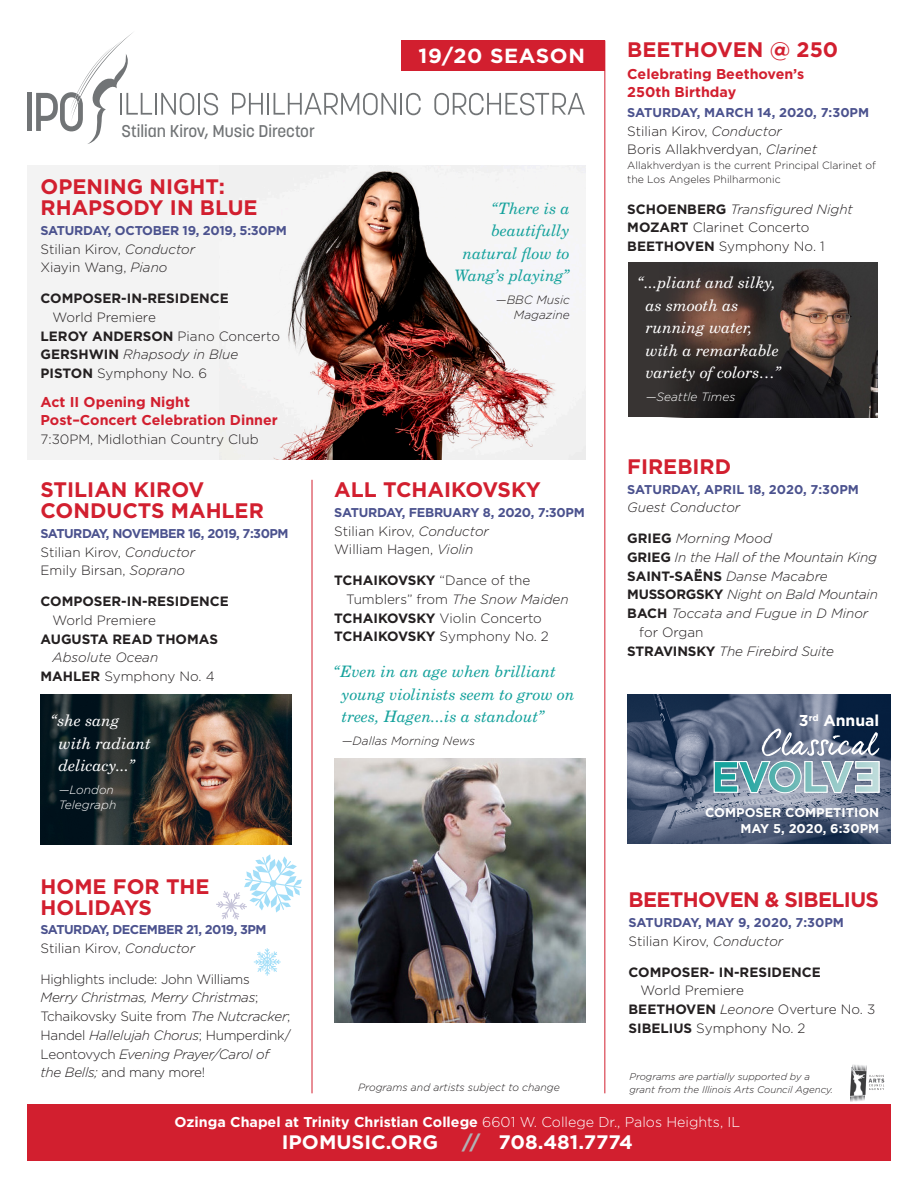
<style>
.page{position:relative;width:918px;height:1188px;background:#fff}
.page>*{position:absolute;margin:0;border:0;box-sizing:border-box;transform-origin:0 0}
.t1{font:700 21px/21px "Gotham";color:#d21f2f}
.t2{font:700 21px "Gotham";letter-spacing:-.03em;color:#d21f2f}
.t3{font:700 20.4px "Gotham";letter-spacing:.03em;color:#fff}
.t4{font:700 19.5px "Gotham";color:#fff}
.t5{font:500 16.8px "Korolev";color:#717476}
.Body{font:italic 15.75px/22.5px "New Century Schlbk";color:#16a29d}
.Body-2{font:italic 15.75px/22.5px "New Century Schlbk";color:#fff}
.Body-3{font:700 15.75px "Gotham";color:#fff}
.t6{font:700 14.25px/18px "Gotham";color:#d21f2f}
.t7{font:700 14.25px "Gotham";color:#fff}
.t8{font:300 13.5px/18.8px "Gotham";color:#231f20}
.t9{font:italic 300 13.5px/18.8px "Gotham";color:#231f20}
.t10{font:300 13.5px/18.8px "Gotham";letter-spacing:-.02em;color:#231f20}
.t11{font:700 13.5px/18.8px "Gotham";color:#231f20}
.t12{font:italic 300 13.5px "Gotham";letter-spacing:-.02em;color:#231f20}
.Body-4{font:700 12.75px "Gotham";color:#4b528e}
.Body-5{font:700 12.75px "Gotham";letter-spacing:-.02em;color:#4b528e}
.Body-6{font:700 12.75px "Gotham";letter-spacing:-.04em;color:#4b528e}
.Body-7{font:700 12.75px "Gotham";color:#fff}
.Body-8{font:italic 300 12px/15px "Gotham";color:#231f20;text-align:right}
.Body-9{font:italic 300 12px/15px "Gotham";color:#fff}
.t13{font:300 10.5px/13.5px "Gotham";color:#231f20}
.t14{font:italic 300 10.5px "Gotham";color:#231f20}
.Body-10{font:italic 300 9.75px/13.5px "Gotham";color:#231f20}
.s1{font-style:italic}
.s2{font-weight:300}
.s3{font-weight:700;font-style:normal}
.s4{font-weight:700}
.s5{font-weight:300;font-style:italic}
.s6{font-style:normal}
.s7{color:#b0b3b6}
</style>
<div class="page">
<div style="left:401px;top:40px;width:204px;height:31px;background:#d21f2f"></div>
<div style="left:27px;top:165px;width:558px;height:295px;background:#f3f3f3"></div>
<img style="left:273px;top:170px;width:283px;height:290px">
<div style="left:629px;top:262px;width:248px;height:155px;background:#383433"></div>
<img style="left:672px;top:269px;width:205px;height:148px">
<img style="left:628px;top:694px;width:263px;height:150px">
<div style="left:27px;top:1105px;width:864px;height:56px;background:#d21f2f"></div>
<svg style="left:714px;top:729px;width:166px;height:64px;background:#7d97a6"></svg>
<hr style="left:155px;top:93px;width:2px;height:22px;background:#717476">
<svg style="left:161px;top:93px;width:33px;height:22px"></svg>
<hr style="left:198px;top:93px;width:2px;height:22px;background:#717476">
<svg style="left:204px;top:93px;width:14px;height:22px"></svg>
<svg style="left:232px;top:93px;width:31px;height:22px"></svg>
<hr style="left:267px;top:93px;width:2px;height:22px;background:#717476">
<svg style="left:274px;top:93px;width:147px;height:22px"></svg>
<svg style="left:434px;top:93px;width:151px;height:22px"></svg>
<div style="left:27px;top:93px;width:5px;height:38px;background:#717476"></div>
<svg style="left:36px;top:32px;width:116px;height:112px"></svg>
<img style="left:41px;top:694px;width:250px;height:150px">
<img style="left:334px;top:759px;width:251px;height:264px">
<hr style="left:312px;top:480px;width:1px;height:613px;background:#d21f2f">
<hr style="left:604px;top:40px;width:1px;height:1053px;background:#d21f2f">
<img style="left:850px;top:1065px;width:35px;height:36px">
<svg style="left:869px;top:1075px;width:15px;height:15px"></svg>
<svg style="left:216px;top:854px;width:86px;height:66px"></svg>
<svg style="left:254px;top:948px;width:27px;height:28px"></svg>
<p class="t3" style="left:419px;top:44px;width:168px">19/20 SEASON</p>
<p class="t5" style="left:122px;top:121px;width:195px">Stilian Kirov, Music Director</p>
<p class="t1" style="left:41px;top:176px;width:186px">OPENING NIGHT:</p>
<p class="t1" style="left:41px;top:197px;width:219px">RHAPSODY IN BLUE</p>
<p class="Body-5" style="left:41px;top:223px;width:248px">SATURDAY, OCTOBER 19, 2019, 5:30PM</p>
<p class="t8" style="left:41px;top:239px;width:156px">Stilian Kirov, <span class="s1">Conductor</span></p>
<p class="t8" style="left:41px;top:258px;width:128px">Xiayin Wang, <span class="s1">Piano</span></p>
<p class="t11" style="left:53px;top:289px;width:178px;text-indent:-12px">COMPOSER-IN-RESIDENCE<br><span class="s2">World Premiere</span></p>
<p class="t11" style="left:41px;top:326px;width:241px">LEROY ANDERSON <span class="s2">Piano Concerto</span></p>
<p class="t9" style="left:41px;top:345px;width:199px"><span class="s3">GERSHWIN</span> Rhapsody in Blue</p>
<p class="t8" style="left:41px;top:364px;width:168px"><span class="s4">PISTON</span> Symphony No. 6</p>
<p class="t6" style="left:41px;top:393px;width:151px">Act II Opening Night</p>
<p class="t6" style="left:41px;top:410px;width:239px">Post–Concert Celebration Dinner</p>
<p class="t8" style="left:41px;top:430px;width:220px">7:30PM, Midlothian Country Club</p>
<p class="t1" style="left:41px;top:479px;width:225px">STILIAN KIROV<br>CONDUCTS MAHLER</p>
<p class="Body-6" style="left:41px;top:526px;width:250px">SATURDAY, NOVEMBER 16, 2019, 7:30PM</p>
<p class="t8" style="left:41px;top:542px;width:156px">Stilian Kirov, <span class="s1">Conductor</span></p>
<p class="t8" style="left:41px;top:561px;width:146px">Emily Birsan, <span class="s1">Soprano</span></p>
<p class="t11" style="left:53px;top:592px;width:178px;text-indent:-12px">COMPOSER-IN-RESIDENCE<br><span class="s2">World Premiere</span></p>
<p class="t11" style="left:53px;top:629px;width:167px;text-indent:-12px">AUGUSTA READ THOMAS<br><span class="s5">Absolute Ocean</span></p>
<p class="t8" style="left:41px;top:667px;width:176px"><span class="s4">MAHLER</span> Symphony No. 4</p>
<p class="Body-2" style="left:59px;top:710px;width:94px;text-indent:-8px">“she sang with radiant delicacy...”</p>
<p class="Body-9" style="left:59px;top:782px;width:59px">—London<br>Telegraph</p>
<p class="Body" style="left:455px;top:197px;width:117px;text-align:right">“There is a beautifully natural flow to<br>Wang’s playing”</p>
<p class="Body-8" style="left:496px;top:292px;width:75px">—BBC Music<br>Magazine</p>
<p class="t1" style="left:334px;top:479px;width:208px">ALL TCHAIKOVSKY</p>
<p class="Body-5" style="left:334px;top:505px;width:252px">SATURDAY, FEBRUARY 8, 2020, 7:30PM</p>
<p class="t8" style="left:334px;top:521px;width:156px">Stilian Kirov, <span class="s1">Conductor</span></p>
<p class="t8" style="left:334px;top:540px;width:141px">William Hagen, <span class="s1">Violin</span></p>
<p class="t8" style="left:346px;top:571px;width:224px;text-indent:-12px"><span class="s4">TCHAIKOVSKY</span> “Dance of the<br>Tumblers” from <span class="s1">The Snow Maiden</span></p>
<p class="t8" style="left:334px;top:608px;width:209px"><span class="s4">TCHAIKOVSKY</span> Violin Concerto</p>
<p class="t8" style="left:334px;top:627px;width:216px"><span class="s4">TCHAIKOVSKY</span> Symphony No. 2</p>
<p class="Body" style="left:342px;top:660px;width:235px;text-indent:-8px">“Even in an age when brilliant young violinists seem to grow on trees, Hagen...is a standout”</p>
<p class="Body-8" style="left:342px;top:733px;width:135px">—Dallas Morning News</p>
<p class="t1" style="left:627px;top:39px;width:213px">BEETHOVEN @ 250</p>
<p class="t6" style="left:627px;top:65px;width:179px">Celebrating Beethoven’s<br>250th Birthday</p>
<p class="Body-4" style="left:627px;top:105px;width:243px">SATURDAY, MARCH 14, 2020, 7:30PM</p>
<p class="t8" style="left:627px;top:121px;width:156px">Stilian Kirov, <span class="s1">Conductor</span></p>
<p class="t8" style="left:627px;top:140px;width:191px">Boris Allakhverdyan, <span class="s1">Clarinet</span></p>
<p class="t13" style="left:627px;top:159px;width:250px">Allakhverdyan is the current Principal Clarinet of the Los Angeles Philharmonic</p>
<p class="t9" style="left:627px;top:200px;width:227px"><span class="s3">SCHOENBERG</span> Transfigured Night</p>
<p class="t8" style="left:627px;top:218px;width:184px"><span class="s4">MOZART</span> Clarinet Concerto</p>
<p class="t8" style="left:627px;top:237px;width:199px"><span class="s4">BEETHOVEN</span> Symphony No. 1</p>
<p class="Body-2" style="left:646px;top:271px;width:137px;text-indent:-8px">“...pliant and silky, as smooth as running water, with a remarkable variety of colors…”</p>
<p class="Body-9" style="left:646px;top:389px;width:91px">—Seattle Times</p>
<p class="t1" style="left:627px;top:455px;width:105px">FIREBIRD</p>
<p class="Body-4" style="left:627px;top:482px;width:233px">SATURDAY, APRIL 18, 2020, 7:30PM</p>
<p class="t9" style="left:627px;top:498px;width:115px">Guest Conductor</p>
<p class="t9" style="left:627px;top:529px;width:146px"><span class="s3">GRIEG</span> Morning Mood</p>
<p class="t9" style="left:627px;top:548px;width:251px"><span class="s3">GRIEG</span> In the Hall of the Mountain King</p>
<p class="t9" style="left:627px;top:567px;width:202px"><span class="s3">SAINT-SAËNS</span> Danse Macabre</p>
<p class="t12" style="left:627px;top:587px;width:252px"><span class="s3">MUSSORGSKY</span> Night on Bald Mountain</p>
<p class="t9" style="left:639px;top:604px;width:231px;text-indent:-12px"><span class="s3">BACH</span> Toccata and Fugue in D Minor <span class="s6">for Organ</span></p>
<p class="t9" style="left:627px;top:642px;width:208px"><span class="s3">STRAVINSKY</span> The Firebird Suite</p>
<p class="Body-3" style="left:799px;top:711px;width:82px">3<sup>rd</sup> Annual</p>
<p class="Body-7" style="left:705px;top:805px;width:176px">COMPOSER COMPETITION</p>
<p class="Body-7" style="left:741px;top:821px;width:140px">MAY 5, 2020, 6:30PM</p>
<p class="t1" style="left:41px;top:875px;width:171px">HOME FOR THE<br>HOLIDAYS</p>
<p class="Body-6" style="left:41px;top:922px;width:228px">SATURDAY, DECEMBER 21, 2019, 3PM</p>
<p class="t8" style="left:41px;top:939px;width:156px">Stilian Kirov, <span class="s1">Conductor</span></p>
<p class="t10" style="left:41px;top:969px;width:252px">Highlights include: John Williams<br><span class="s1">Merry Christmas, Merry Christmas</span>; Tchaikovsky Suite from <span class="s1">The Nutcracker</span>; Handel <span class="s1">Hallelujah Chorus</span>; Humperdink/ Leontovych <span class="s1">Evening Prayer/Carol of the Bells;</span> and many more!</p>
<p class="t2" style="left:629px;top:888px;width:252px">BEETHOVEN &amp; SIBELIUS</p>
<p class="Body-4" style="left:629px;top:915px;width:217px">SATURDAY, MAY 9, 2020, 7:30PM</p>
<p class="t8" style="left:629px;top:931px;width:156px">Stilian Kirov, <span class="s1">Conductor</span></p>
<p class="t11" style="left:641px;top:962px;width:182px;text-indent:-12px">COMPOSER- IN-RESIDENCE<br><span class="s2">World Premiere</span></p>
<p class="t8" style="left:629px;top:1000px;width:248px"><span class="s4">BEETHOVEN</span> <span class="s1">Leonore</span> Overture No. 3</p>
<p class="t8" style="left:629px;top:1018px;width:179px"><span class="s4">SIBELIUS</span> Symphony No. 2</p>
<p class="Body-10" style="left:630px;top:1070px;width:205px">Programs are partially supported by a grant from the Illinois Arts Council Agency.</p>
<p class="t14" style="left:358px;top:1082px;width:203px">Programs and artists subject to change</p>
<p class="t7" style="left:175px;top:1114px;width:567px">Ozinga Chapel at Trinity Christian College <span class="s2">6601 W. College Dr., Palos Heights, IL</span></p>
<p class="t4" style="left:282px;top:1131px;width:353px">IPOMUSIC.ORG <span class="s7">//</span> 708.481.7774</p>
</div>
